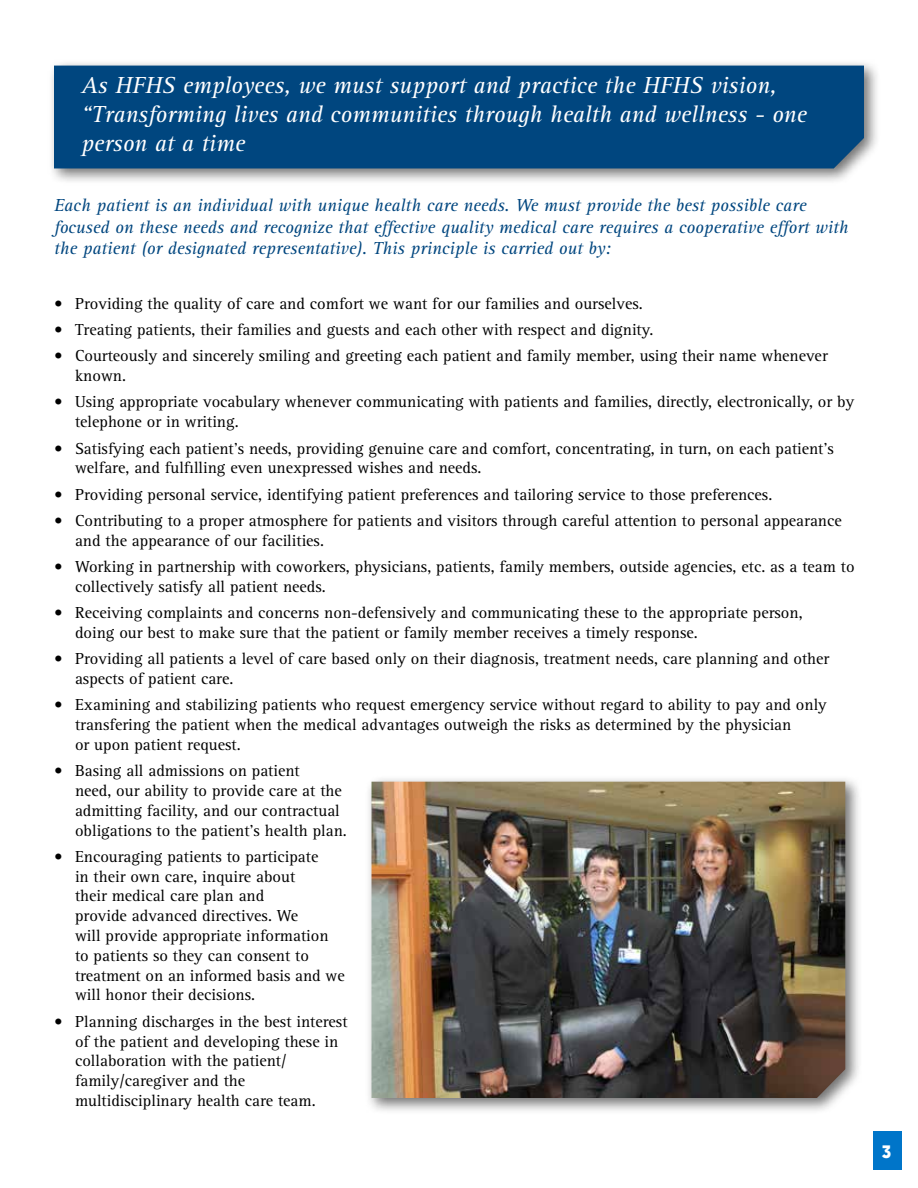
<style>
.page{position:relative;width:918px;height:1188px;background:#fff}
.page>*{position:absolute;margin:0;border:0;box-sizing:border-box;transform-origin:0 0}
.t1{font:italic 24px/28.8px "Rotis Serif";color:#fff}
.t2{font:italic 18px/21.6px "Rotis Serif";color:#00467f}
.t3{font:900 18px "Mission Gothic";color:#fff}
.t4{font:16.5px/19.8px "Rotis Serif";color:#000}
</style>
<div class="page">
<div style="left:365px;top:775px;width:497px;height:340px;background:#000;opacity:.55"></div>
<img style="left:372px;top:782px;width:473px;height:316px">
<div style="left:48px;top:59px;width:833px;height:126px;background:#000;opacity:.55"></div>
<div style="left:54px;top:66px;width:810px;height:102px;background:#00467f"></div>
<div style="left:874px;top:1131px;width:28px;height:38px;background:#0075c9"></div>
<h1 class="t1" style="left:81px;top:72px;width:727px">As HFHS employees, we must support and practice the HFHS vision, “Transforming lives and communities through health and wellness - one person at a time</h1>
<p class="t2" style="left:54px;top:195px;width:796px">Each patient is an individual with unique health care needs. We must provide the best possible care focused on these needs and recognize that effective quality medical care requires a cooperative effort with the patient (or designated representative). This principle is carried out by:</p>
<p class="t4" style="left:54px;top:294px;width:590px">• Providing the quality of care and comfort we want for our families and ourselves.</p>
<p class="t4" style="left:54px;top:320px;width:601px">• Treating patients, their families and guests and each other with respect and dignity.</p>
<p class="t4" style="left:75px;top:346px;width:754px;text-indent:-21px">• Courteously and sincerely smiling and greeting each patient and family member, using their name whenever known.</p>
<p class="t4" style="left:75px;top:393px;width:781px;text-indent:-21px">• Using appropriate vocabulary whenever communicating with patients and families, directly, electronically, or by telephone or in writing.</p>
<p class="t4" style="left:75px;top:439px;width:760px;text-indent:-21px">• Satisfying each patient’s needs, providing genuine care and comfort, concentrating, in turn, on each patient’s welfare, and fulfilling even unexpressed wishes and needs.</p>
<p class="t4" style="left:54px;top:485px;width:720px">• Providing personal service, identifying patient preferences and tailoring service to those preferences.</p>
<p class="t4" style="left:75px;top:511px;width:768px;text-indent:-21px">• Contributing to a proper atmosphere for patients and visitors through careful attention to personal appearance and the appearance of our facilities.</p>
<p class="t4" style="left:75px;top:557px;width:781px;text-indent:-21px">• Working in partnership with coworkers, physicians, patients, family members, outside agencies, etc. as a team to collectively satisfy all patient needs.</p>
<p class="t4" style="left:75px;top:603px;width:729px;text-indent:-21px">• Receiving complaints and concerns non-defensively and communicating these to the appropriate person, doing our best to make sure that the patient or family member receives a timely response.</p>
<p class="t4" style="left:75px;top:649px;width:756px;text-indent:-21px">• Providing all patients a level of care based only on their diagnosis, treatment needs, care planning and other aspects of patient care.</p>
<p class="t4" style="left:75px;top:695px;width:753px;text-indent:-21px">• Examining and stabilizing patients who request emergency service without regard to ability to pay and only transfering the patient when the medical advantages outweigh the risks as determined by the physician<br>or upon patient request.</p>
<p class="t4" style="left:75px;top:761px;width:273px;text-indent:-21px">• Basing all admissions on patient<br>need, our ability to provide care at the admitting facility, and our contractual obligations to the patient’s health plan.</p>
<p class="t4" style="left:75px;top:847px;width:271px;text-indent:-21px">• Encouraging patients to participate<br>in their own care, inquire about<br>their medical care plan and<br>provide advanced directives. We<br>will provide appropriate information to patients so they can consent to treatment on an informed basis and we will honor their decisions.</p>
<p class="t4" style="left:75px;top:1012px;width:274px;text-indent:-21px">• Planning discharges in the best interest of the patient and developing these in collaboration with the patient/ family/caregiver and the multidisciplinary health care team.</p>
<p class="t3" style="left:882px;top:1140px;width:11px">3</p>
</div>
